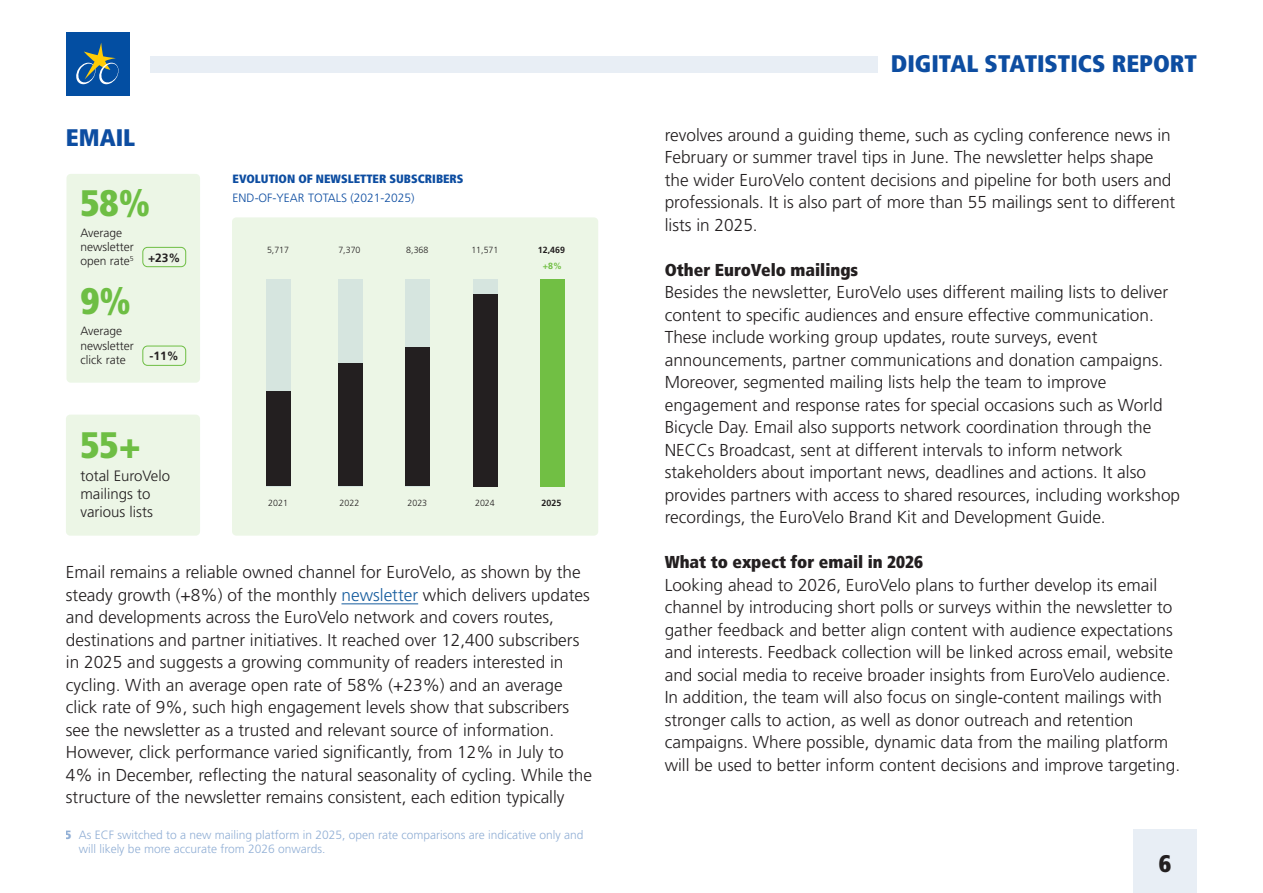
<style>
.page{position:relative;width:1263px;height:893px;background:#fff}
.page>*{position:absolute;margin:0;border:0;box-sizing:border-box;transform-origin:0 0}
.t1{font:900 condensed 36.9px "Frutiger LT Std";color:#6ebe44}
.t2{font:900 condensed 24px "Frutiger LT Std";color:#0d4da1}
.t3{font:900 condensed 24px "Frutiger LT Std";color:#231f20}
.t4{font:300 17.25px/22.5px "Frutiger LT Std";color:#231f20}
.t5{font:900 condensed 17.25px "Frutiger LT Std";color:#231f20}
.t6{font:300 15px/18px "Frutiger LT Std";color:#231f20}
.t7{font:300 12px/14.4px "Frutiger LT Std";color:#6c94c7}
.t8{font:300 12px/14.4px "Frutiger LT Std";color:#231f20}
.t9{font:900 condensed 12px "Frutiger LT Std";color:#0d4da1}
.t10{font:300 12px "Frutiger LT Std";color:#0d4da1}
.t11{font:700 12px "Frutiger LT Std";color:#231f20}
.t12{font:300 9px "Frutiger LT Std";color:#231f20}
.t13{font:700 9px "Frutiger LT Std";color:#231f20}
.t14{font:700 9px "Frutiger LT Std";color:#71bf44}
.s1{color:#175d9e}
.s2{font-weight:900;font-stretch:condensed}
</style>
<div class="page">
<hr style="left:341px;top:603px;width:77px;height:1px;background:#175d9e">
<div style="left:66px;top:415px;width:134px;height:121px;background:#ecf6e6;border-radius:4px"></div>
<div style="left:66px;top:174px;width:134px;height:209px;background:#ecf6e6;border-radius:4px"></div>
<div style="left:232px;top:217px;width:366px;height:319px;background:#ecf6e6;border-radius:4px"></div>
<div style="left:540px;top:279px;width:25px;height:207px;background:#71bf44"></div>
<div style="left:473px;top:279px;width:24px;height:207px;background:#d6e5df"></div>
<div style="left:473px;top:294px;width:24px;height:192px;background:#231f20"></div>
<div style="left:406px;top:279px;width:24px;height:207px;background:#d6e5df"></div>
<div style="left:406px;top:347px;width:24px;height:139px;background:#231f20"></div>
<div style="left:339px;top:279px;width:24px;height:207px;background:#d6e5df"></div>
<div style="left:339px;top:364px;width:24px;height:122px;background:#231f20"></div>
<div style="left:267px;top:279px;width:24px;height:207px;background:#d6e5df"></div>
<div style="left:267px;top:391px;width:24px;height:95px;background:#231f20"></div>
<div style="left:142px;top:247px;width:44px;height:20px;border:1px solid #6ebe44;border-radius:5px"></div>
<div style="left:142px;top:346px;width:44px;height:20px;border:1px solid #6ebe44;border-radius:5px"></div>
<div style="left:66px;top:32px;width:64px;height:64px;background:#034ea2"></div>
<svg style="left:76px;top:43px;width:43px;height:42px"></svg>
<div style="left:150px;top:56px;width:728px;height:16px;background:#e8eef5"></div>
<div style="left:1133px;top:830px;width:64px;height:63px;background:#e8eef5"></div>
<p class="t2" style="left:66px;top:123px;width:71px">EMAIL</p>
<p class="t1" style="left:80px;top:180px;width:71px">58%</p>
<p class="t8" style="left:80px;top:225px;width:55px">Average newsletter open rate<sup>5</sup></p>
<p class="t1" style="left:80px;top:279px;width:52px">9%</p>
<p class="t8" style="left:80px;top:324px;width:55px">Average newsletter click rate</p>
<p class="t11" style="left:148px;top:250px;width:34px">+23%</p>
<p class="t11" style="left:150px;top:349px;width:31px">-11%</p>
<p class="t1" style="left:80px;top:422px;width:62px">55+</p>
<p class="t6" style="left:80px;top:467px;width:91px">total EuroVelo mailings to various lists</p>
<p class="t9" style="left:233px;top:171px;width:232px">EVOLUTION OF NEWSLETTER SUBSCRIBERS</p>
<p class="t10" style="left:233px;top:191px;width:183px">END-OF-YEAR TOTALS (2021-2025)</p>
<p class="t12" style="left:267px;top:245px;width:24px">5,717</p>
<p class="t12" style="left:338px;top:245px;width:24px">7,370</p>
<p class="t12" style="left:406px;top:245px;width:24px">8,368</p>
<p class="t12" style="left:471px;top:245px;width:29px">11,571</p>
<p class="t13" style="left:538px;top:244px;width:29px">12,469</p>
<p class="t14" style="left:543px;top:260px;width:21px">+8%</p>
<p class="t12" style="left:268px;top:497px;width:21px">2021</p>
<p class="t12" style="left:340px;top:497px;width:21px">2022</p>
<p class="t12" style="left:407px;top:497px;width:21px">2023</p>
<p class="t12" style="left:475px;top:498px;width:21px">2024</p>
<p class="t13" style="left:542px;top:497px;width:21px">2025</p>
<p class="t4" style="left:66px;top:561px;width:528px">Email remains a reliable owned channel for EuroVelo, as shown by the steady growth (+8%) of the monthly <span class="s1">newsletter</span> which delivers updates and developments across the EuroVelo network and covers routes, destinations and partner initiatives. It reached over 12,400 subscribers in 2025 and suggests a growing community of readers interested in cycling. With an average open rate of 58% (+23%) and an average click rate of 9%, such high engagement levels show that subscribers see the newsletter as a trusted and relevant source of information.<br>However, click performance varied significantly, from 12% in July to 4% in December, reflecting the natural seasonality of cycling. While the structure of the newsletter remains consistent, each edition typically</p>
<p class="t7" style="left:79px;top:828px;width:506px;text-indent:-13px"><span class="s2">5</span> As ECF switched to a new mailing platform in 2025, open rate comparisons are indicative only and will likely be more accurate from 2026 onwards.</p>
<p class="t2" style="left:891px;top:49px;width:308px">DIGITAL STATISTICS REPORT</p>
<p class="t4" style="left:665px;top:124px;width:512px">revolves around a guiding theme, such as cycling conference news in February or summer travel tips in June. The newsletter helps shape the wider EuroVelo content decisions and pipeline for both users and professionals. It is also part of more than 55 mailings sent to different lists in 2025.</p>
<p class="t5" style="left:665px;top:259px;width:195px">Other EuroVelo mailings</p>
<p class="t4" style="left:665px;top:281px;width:517px">Besides the newsletter, EuroVelo uses different mailing lists to deliver content to specific audiences and ensure effective communication.<br>These include working group updates, route surveys, event announcements, partner communications and donation campaigns.<br>Moreover, segmented mailing lists help the team to improve engagement and response rates for special occasions such as World Bicycle Day. Email also supports network coordination through the NECCs Broadcast, sent at different intervals to inform network stakeholders about important news, deadlines and actions. It also provides partners with access to shared resources, including workshop recordings, the EuroVelo Brand Kit and Development Guide.</p>
<p class="t5" style="left:665px;top:551px;width:260px">What to expect for email in 2026</p>
<p class="t4" style="left:665px;top:574px;width:517px">Looking ahead to 2026, EuroVelo plans to further develop its email channel by introducing short polls or surveys within the newsletter to gather feedback and better align content with audience expectations and interests. Feedback collection will be linked across email, website and social media to receive broader insights from EuroVelo audience.<br>In addition, the team will also focus on single-content mailings with stronger calls to action, as well as donor outreach and retention campaigns. Where possible, dynamic data from the mailing platform will be used to better inform content decisions and improve targeting.</p>
<p class="t3" style="left:1159px;top:849px;width:14px">6</p>
</div>
